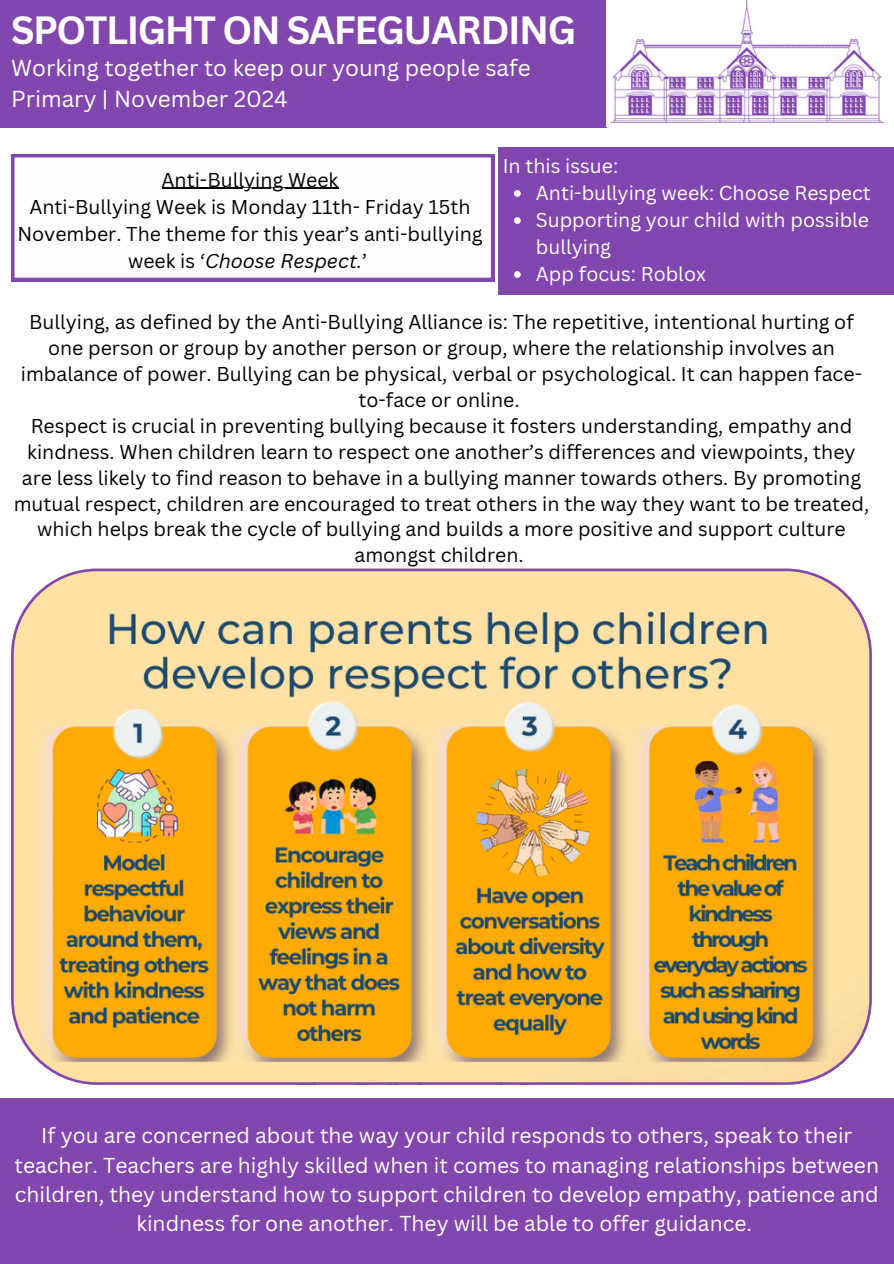
<style>
.page{position:relative;width:894px;height:1264px;background:#fff}
.page>*{position:absolute;margin:0;border:0;box-sizing:border-box;transform-origin:0 0}
.t1{font:700 38.25px "Canva Sans";letter-spacing:-.04em;color:#fff}
.t2{font:22.5px/31.5px "Canva Sans";color:#fff}
.t3{font:21px/29.2px "Canva Sans";color:#fff;text-align:center}
.t4{font:19.5px/25.8px "Canva Sans";color:#000;text-align:center}
.t5{font:19.5px/27px "Canva Sans";color:#fff}
.s1{font-style:italic}
</style>
<div class="page">
<div style="left:498px;top:147px;width:395px;height:147px;background:#8246af"></div>
<svg style="left:514px;top:190px;width:6px;height:7px"></svg>
<svg style="left:514px;top:217px;width:6px;height:7px"></svg>
<svg style="left:514px;top:271px;width:6px;height:7px"></svg>
<div style="left:0;top:0;width:606px;height:127px;background:#8246af"></div>
<svg style="left:11px;top:154px;width:483px;height:127px"></svg>
<svg style="left:11px;top:568px;width:860px;height:516px;background:#e3b864"></svg>
<div style="left:0;top:1098px;width:893px;height:165px;background:#8246af"></div>
<img style="left:610px;top:0;width:274px;height:123px">
<p class="t1" style="left:11px;top:3px;width:566px">SPOTLIGHT ON SAFEGUARDING</p>
<h2 class="t2" style="left:11px;top:51px;width:521px">Working together to keep our young people safe<br>Primary | November 2024</h2>
<p class="t4" style="left:161px;top:166px;width:178px">Anti-Bullying Week</p>
<p class="t4" style="left:17px;top:193px;width:466px;line-height:27px">Anti-Bullying Week is Monday 11th- Friday 15th<br>November. The theme for this year’s anti-bullying week is ‘<span class="s1">Choose Respect.</span>’</p>
<p class="t5" style="left:502px;top:152px;width:117px">In this issue:</p>
<h1 class="t5" style="left:535px;top:179px;width:336px">Anti-bullying week: Choose Respect</h1>
<h2 class="t5" style="left:535px;top:206px;width:334px">Supporting your child with possible bullying</h2>
<p class="t5" style="left:535px;top:260px;width:171px">App focus: Roblox</p>
<p class="t4" style="left:21px;top:309px;width:842px">Bullying, as defined by the Anti-Bullying Alliance is: The repetitive, intentional hurting of one person or group by another person or group, where the relationship involves an imbalance of power. Bullying can be physical, verbal or psychological. It can happen face&shy;to-face or online.</p>
<p class="t4" style="left:14px;top:412px;width:856px">Respect is crucial in preventing bullying because it fosters understanding, empathy and kindness. When children learn to respect one another’s differences and viewpoints, they are less likely to find reason to behave in a bullying manner towards others. By promoting mutual respect, children are encouraged to treat others in the way they want to be treated, which helps break the cycle of bullying and builds a more positive and support culture amongst children.</p>
<p class="t3" style="left:15px;top:1120px;width:865px">If you are concerned about the way your child responds to others, speak to their teacher. Teachers are highly skilled when it comes to managing relationships between children, they understand how to support children to develop empathy, patience and kindness for one another. They will be able to offer guidance.</p>
</div>
